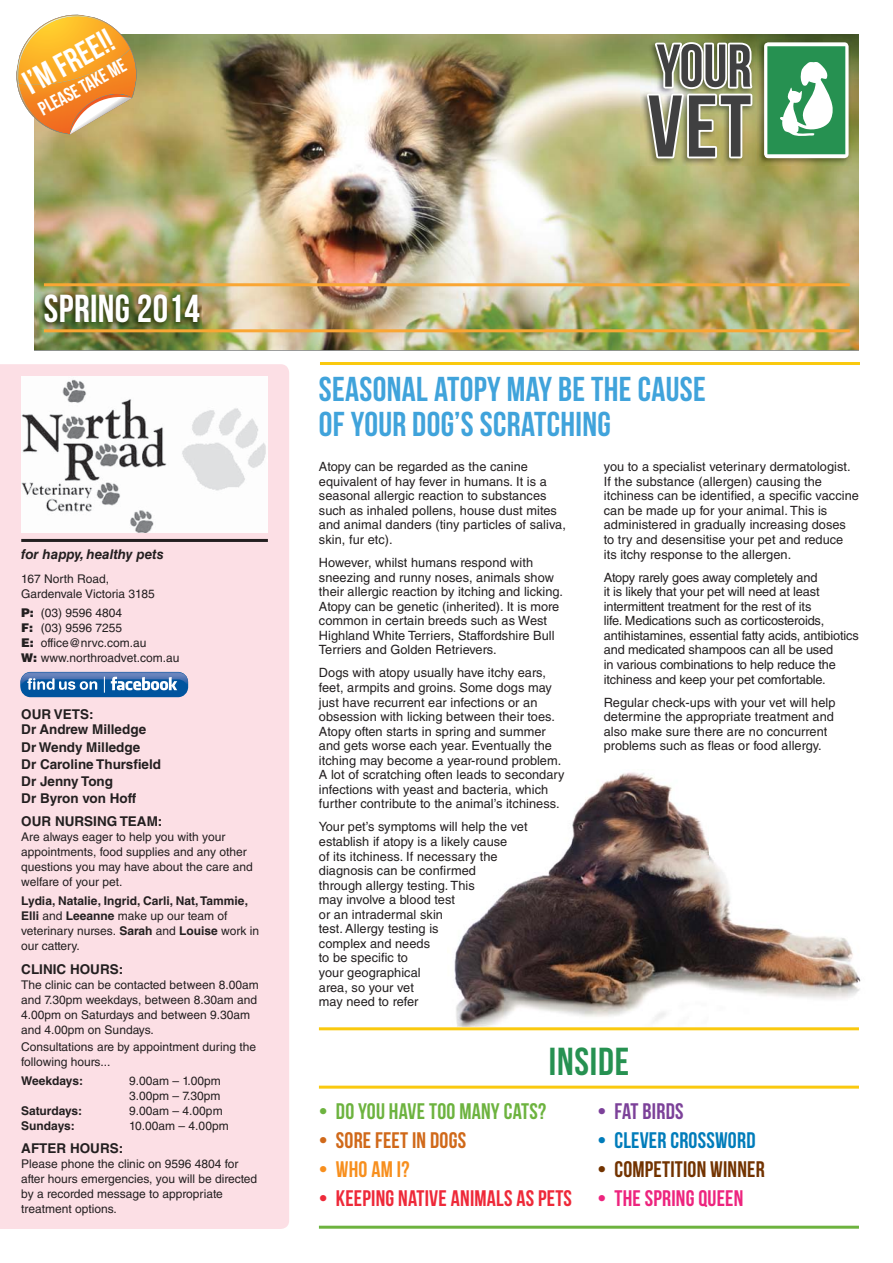
<style>
.page{position:relative;width:893px;height:1263px;background:#fff}
.page>*{position:absolute;margin:0;border:0;box-sizing:border-box;transform-origin:0 0}
.t1{font:39px "Bebas Neue";letter-spacing:.01em;color:#fff}
.t2{font:39px "Bebas Neue";letter-spacing:.02em;color:#269151}
.t3{font:34.5px/34.5px "Bebas Neue";letter-spacing:.01em;color:#40a3db}
.t4{font:33.3px "Bebas Neue";color:#fff}
.t5{font:22.5px "Bebas Neue";letter-spacing:.01em;color:#ee2939}
.t6{font:22.5px "Bebas Neue";letter-spacing:.01em;color:#6db33f}
.t7{font:22.5px "Bebas Neue";letter-spacing:.01em;color:#723300}
.t8{font:22.5px "Bebas Neue";letter-spacing:.01em;color:#007cba}
.t9{font:22.5px "Bebas Neue";letter-spacing:.01em;color:#d0691a}
.t10{font:22.5px "Bebas Neue";letter-spacing:.01em;color:#ed247e}
.t11{font:22.5px "Bebas Neue";letter-spacing:.01em;color:#7c4199}
.t12{font:22.5px "Bebas Neue";color:#f78f1e}
.t13{font:19.5px "Bebas Neue";color:#fff}
.t14{font:700 13.5px/17.1px "Helvetica LT Std";color:#231f20}
.t15{font:italic 700 13.5px "Helvetica LT Std";color:#231f20}
.t16{font:12.75px/14.5px "Helvetica LT Std";letter-spacing:.005em;color:#231f20}
.t17{font:12px/15px "Helvetica LT Std";color:#231f20}
.t18{font:700 12px/15px "Helvetica LT Std";color:#231f20}
.s1{font-weight:900}
.s2{font-weight:400}
</style>
<div class="page">
<img style="left:34px;top:34px;width:825px;height:316px">
<svg style="left:16px;top:14px;width:126px;height:121px"></svg>
<img style="left:38px;top:292px;width:164px;height:37px">
<div style="left:0;top:364px;width:289px;height:865px;background:#fcdfe5"></div>
<hr style="left:44px;top:283px;width:806px;height:3px;background:#faa633">
<hr style="left:44px;top:329px;width:806px;height:3px;background:#faa633">
<img style="left:757px;top:40px;width:94px;height:125px">
<svg style="left:764px;top:42px;width:85px;height:116px"></svg>
<svg style="left:767px;top:46px;width:78px;height:108px"></svg>
<img style="left:640px;top:40px;width:114px;height:125px">
<svg style="left:644px;top:40px;width:112px;height:120px;background:#8e8e78"></svg>
<img style="left:454px;top:772px;width:407px;height:254px">
<hr style="left:21px;top:539px;width:247px;height:3px;background:#231f20">
<img style="left:21px;top:376px;width:247px;height:156px">
<div style="left:21px;top:672px;width:167px;height:25px;background:#00549e;border-radius:10px"></div>
<svg style="left:21px;top:672px;width:167px;height:18px"></svg>
<hr style="left:320px;top:362px;width:540px;height:3px;background:#fac90e">
<hr style="left:319px;top:1226px;width:540px;height:3px;background:#6db33f">
<hr style="left:319px;top:1027px;width:540px;height:3px;background:#fac90e">
<hr style="left:319px;top:1086px;width:540px;height:3px;background:#fac90e">
<h3 class="t4" style="left:16px;top:68px;width:99px;rotate:-29deg">I’M FREE!!</h3>
<h3 class="t13" style="left:35px;top:100px;width:98px;rotate:-29deg">PLEASE TAKE ME</h3>
<h1 class="t1" style="left:44px;top:286px;width:157px">SPRING 2014</h1>
<p class="t15" style="left:21px;top:547px;width:144px">for happy, healthy pets</p>
<p class="t17" style="left:21px;top:573px;width:135px">167 North Road,<br>Gardenvale Victoria 3185</p>
<p class="t17" style="left:21px;top:607px;width:160px"><span class="s1">P:</span> (03) 9596 4804<br><span class="s1">F:</span> (03) 9596 7255<br><span class="s1">E:</span> office@nrvc.com.au<br><span class="s1">W:</span> www.northroadvet.com.au</p>
<p class="t14" style="left:21px;top:709px;width:127px;line-height:15px">OUR VETS:<br>Dr Andrew Milledge</p>
<p class="t14" style="left:21px;top:740px;width:141px">Dr Wendy Milledge<br>Dr Caroline Thursfield<br>Dr Jenny Tong<br>Dr Byron von Hoff</p>
<p class="t14" style="left:21px;top:814px;width:143px">OUR NURSING TEAM:</p>
<p class="t17" style="left:21px;top:831px;width:233px">Are always eager to help you with your appointments, food supplies and any other questions you may have about the care and welfare of your pet.</p>
<p class="t18" style="left:21px;top:895px;width:240px">Lydia, Natalie, Ingrid, Carli, Nat, Tammie, Elli <span class="s2">and</span> Leeanne <span class="s2">make up our team of veterinary nurses.</span> Sarah <span class="s2">and</span> Louise <span class="s2">work in our cattery.</span></p>
<p class="t14" style="left:21px;top:962px;width:103px">CLINIC HOURS:</p>
<p class="t17" style="left:21px;top:978px;width:239px">The clinic can be contacted between 8.00am and 7.30pm weekdays, between 8.30am and 4.00pm on Saturdays and between 9.30am and 4.00pm on Sundays.</p>
<p class="t17" style="left:21px;top:1040px;width:236px">Consultations are by appointment during the following hours...</p>
<p class="t18" style="left:21px;top:1074px;width:63px">Weekdays:</p>
<p class="t17" style="left:129px;top:1074px;width:93px">9.00am – 1.00pm<br>3.00pm – 7.30pm</p>
<p class="t18" style="left:21px;top:1104px;width:62px">Saturdays:</p>
<p class="t17" style="left:129px;top:1104px;width:95px">9.00am – 4.00pm</p>
<p class="t18" style="left:21px;top:1119px;width:55px">Sundays:</p>
<p class="t17" style="left:129px;top:1119px;width:101px">10.00am – 4.00pm</p>
<p class="t14" style="left:21px;top:1141px;width:103px">AFTER HOURS:</p>
<p class="t17" style="left:21px;top:1158px;width:237px">Please phone the clinic on 9596 4804 for after hours emergencies, you will be directed by a recorded message to appropriate treatment options.</p>
<h2 class="t3" style="left:319px;top:372px;width:388px">SEASONAL ATOPY MAY BE THE CAUSE<br>OF YOUR DOG’S SCRATCHING</h2>
<p class="t16" style="left:319px;top:461px;width:248px">Atopy can be regarded as the canine equivalent of hay fever in humans. It is a seasonal allergic reaction to substances such as inhaled pollens, house dust mites and animal danders (tiny particles of saliva, skin, fur etc).</p>
<p class="t16" style="left:319px;top:557px;width:245px">However, whilst humans respond with sneezing and runny noses, animals show their allergic reaction by itching and licking.<br>Atopy can be genetic (inherited). It is more common in certain breeds such as West Highland White Terriers, Staffordshire Bull Terriers and Golden Retrievers.</p>
<p class="t16" style="left:319px;top:667px;width:247px">Dogs with atopy usually have itchy ears, feet, armpits and groins. Some dogs may just have recurrent ear infections or an obsession with licking between their toes.<br>Atopy often starts in spring and summer and gets worse each year. Eventually the itching may become a year-round problem.<br>A lot of scratching often leads to secondary infections with yeast and bacteria, which further contribute to the animal’s itchiness.</p>
<p class="t16" style="left:319px;top:821px;width:210px">Your pet’s symptoms will help the vet establish if atopy is a likely cause<br>of its itchiness. If necessary the diagnosis can be confirmed<br>through allergy testing. This<br>may involve a blood test<br>or an intradermal skin<br>test. Allergy testing is<br>complex and needs<br>to be specific to<br>your geographical<br>area, so your vet<br>may need to refer</p>
<p class="t16" style="left:604px;top:461px;width:257px">you to a specialist veterinary dermatologist.<br>If the substance (allergen) causing the itchiness can be identified, a specific vaccine can be made up for your animal. This is administered in gradually increasing doses to try and desensitise your pet and reduce its itchy response to the allergen.</p>
<p class="t16" style="left:604px;top:571px;width:256px">Atopy rarely goes away completely and<br>it is likely that your pet will need at least intermittent treatment for the rest of its<br>life. Medications such as corticosteroids, antihistamines, essential fatty acids, antibiotics and medicated shampoos can all be used<br>in various combinations to help reduce the itchiness and keep your pet comfortable.</p>
<p class="t16" style="left:604px;top:696px;width:233px">Regular check-ups with your vet will help determine the appropriate treatment and also make sure there are no concurrent problems such as fleas or food allergy.</p>
<h1 class="t2" style="left:549px;top:1038px;width:82px">INSIDE</h1>
<h3 class="t6" style="left:319px;top:1098px;width:229px">• DO YOU HAVE TOO MANY CATS?</h3>
<h3 class="t9" style="left:319px;top:1127px;width:149px">• SORE FEET IN DOGS</h3>
<h3 class="t12" style="left:319px;top:1156px;width:92px">• WHO AM I?</h3>
<h3 class="t5" style="left:319px;top:1185px;width:255px">• KEEPING NATIVE ANIMALS AS PETS</h3>
<h3 class="t11" style="left:597px;top:1098px;width:88px">• FAT BIRDS</h3>
<h3 class="t8" style="left:597px;top:1127px;width:160px">• CLEVER CROSSWORD</h3>
<h3 class="t7" style="left:597px;top:1156px;width:169px">• COMPETITION WINNER</h3>
<h3 class="t10" style="left:597px;top:1185px;width:147px">• THE SPRING QUEEN</h3>
</div>
